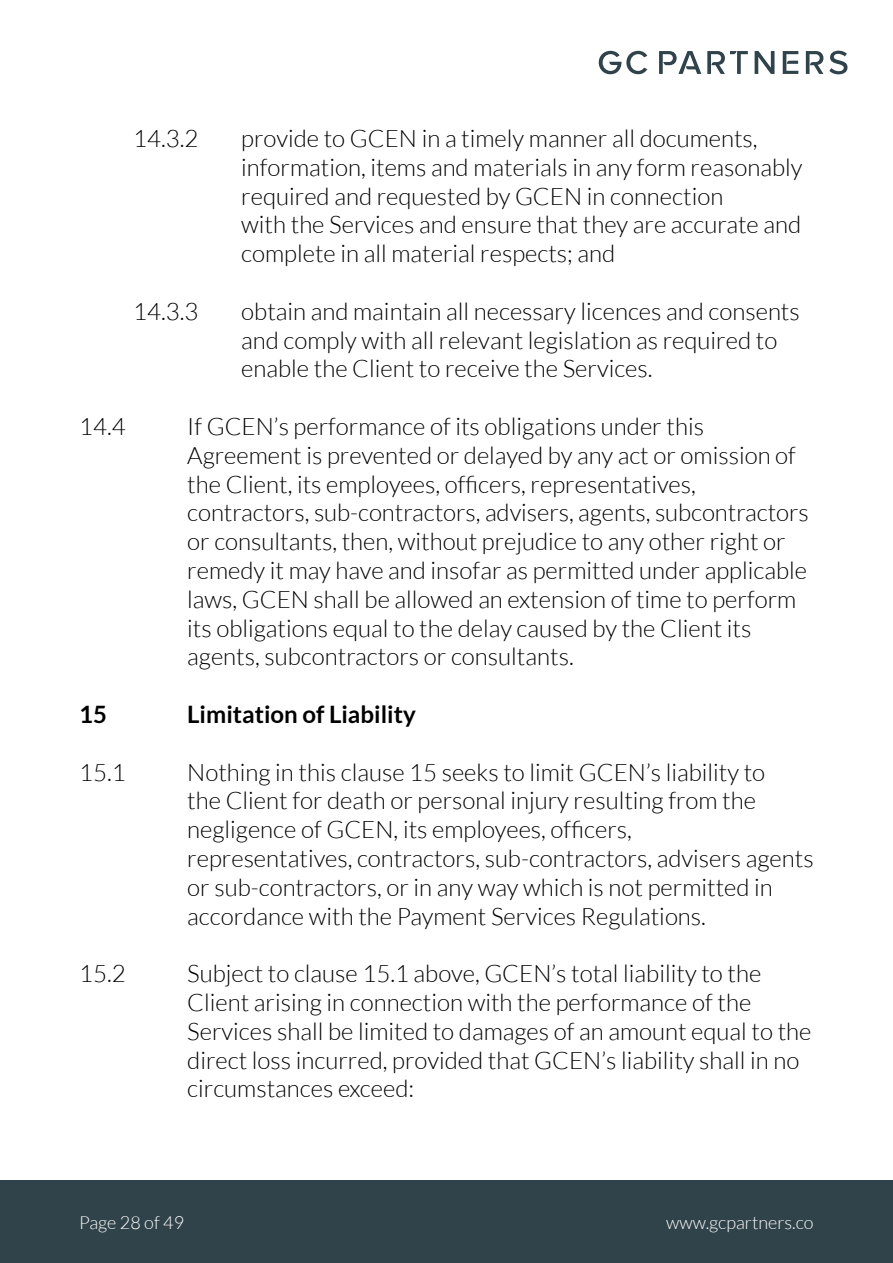
<style>
.page{position:relative;width:893px;height:1263px;background:#fff}
.page>*{position:absolute;margin:0;border:0;box-sizing:border-box;transform-origin:0 0}
.t1{font:300 24px/28.8px "Lato";color:#000}
.t2{font:700 24px "Lato";color:#000}
.t3{font:300 18px "Lato";color:#fff}
</style>
<div class="page">
<div style="left:0;top:1180px;width:893px;height:83px;background:#31434a"></div>
<svg style="left:659px;top:51px;width:42px;height:23px"></svg>
<svg style="left:806px;top:51px;width:17px;height:23px"></svg>
<svg style="left:829px;top:51px;width:18px;height:23px"></svg>
<svg style="left:783px;top:51px;width:15px;height:23px"></svg>
<svg style="left:755px;top:51px;width:19px;height:23px"></svg>
<svg style="left:707px;top:51px;width:41px;height:23px"></svg>
<svg style="left:599px;top:51px;width:48px;height:23px"></svg>
<p class="t1" style="left:133px;top:124px;width:67px">14.3.2</p>
<p class="t1" style="left:241px;top:124px;width:563px">provide to GCEN in a timely manner all documents, information, items and materials in any form reasonably required and requested by GCEN in connection<br>with the Services and ensure that they are accurate and complete in all material respects; and</p>
<p class="t1" style="left:133px;top:297px;width:67px">14.3.3</p>
<p class="t1" style="left:241px;top:297px;width:560px">obtain and maintain all necessary licences and consents and comply with all relevant legislation as required to enable the Client to receive the Services.</p>
<p class="t1" style="left:79px;top:412px;width:48px">14.4</p>
<p class="t1" style="left:187px;top:412px;width:623px">If GCEN’s performance of its obligations under this Agreement is prevented or delayed by any act or omission of the Client, its employees, officers, representatives, contractors, sub-contractors, advisers, agents, subcontractors or consultants, then, without prejudice to any other right or remedy it may have and insofar as permitted under applicable laws, GCEN shall be allowed an extension of time to perform its obligations equal to the delay caused by the Client its agents, subcontractors or consultants.</p>
<p class="t2" style="left:79px;top:705px;width:29px">15</p>
<p class="t2" style="left:187px;top:705px;width:230px">Limitation of Liability</p>
<p class="t1" style="left:79px;top:758px;width:48px">15.1</p>
<p class="t1" style="left:187px;top:758px;width:628px">Nothing in this clause 15 seeks to limit GCEN’s liability to<br>the Client for death or personal injury resulting from the negligence of GCEN, its employees, officers,<br>representatives, contractors, sub-contractors, advisers agents or sub-contractors, or in any way which is not permitted in accordance with the Payment Services Regulations.</p>
<p class="t1" style="left:79px;top:959px;width:48px">15.2</p>
<p class="t1" style="left:187px;top:959px;width:626px">Subject to clause 15.1 above, GCEN’s total liability to the Client arising in connection with the performance of the Services shall be limited to damages of an amount equal to the direct loss incurred, provided that GCEN’s liability shall in no circumstances exceed:</p>
<p class="t3" style="left:79px;top:1215px;width:106px">Page 28 of 49</p>
<p class="t3" style="left:666px;top:1216px;width:149px">www.gcpartners.co</p>
</div>
